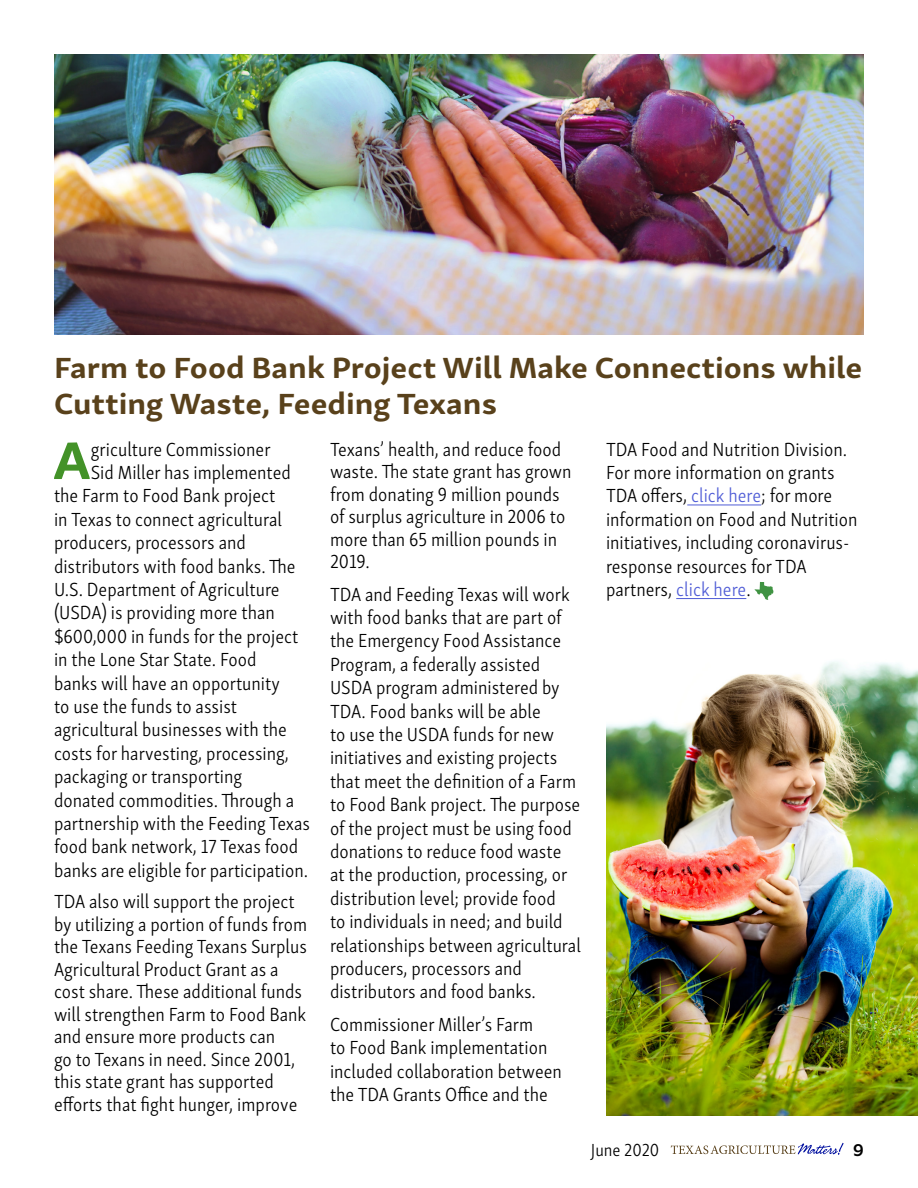
<style>
.page{position:relative;width:918px;height:1188px;background:#fff}
.page>*{position:absolute;margin:0;border:0;box-sizing:border-box;transform-origin:0 0}
.t1{font:700 54.45px "Skolar Sans Latn Ex";color:#439228}
.t2{font:700 30px/36px "Skolar Sans Latn Ex";color:#59411b}
.t3{font:300 19.5px/23.4px "Skolar Sans Latn Cn";color:#000}
.t4{font:300 18px "Skolar Sans Latn Cn";color:#000}
.t5{font:600 18px "Basic Gothic Pro";color:#000}
.s1{color:#4f5cd6}
</style>
<div class="page">
<img style="left:54px;top:54px;width:810px;height:280px">
<hr style="left:687px;top:505px;width:74px;height:1px;background:#4f5cd6">
<hr style="left:676px;top:598px;width:70px;height:1px;background:#4f5cd6">
<svg style="left:754px;top:582px;width:19px;height:18px"></svg>
<img style="left:606px;top:661px;width:312px;height:455px">
<svg style="left:671px;top:1142px;width:173px;height:13px"></svg>
<p class="t2" style="left:54px;top:347px;width:810px">Farm to Food Bank Project Will Make Connections while<br>Cutting Waste, Feeding Texans</p>
<p class="t3" style="left:606px;top:436px;width:253px">TDA Food and Nutrition Division.<br>For more information on grants<br>TDA offers, <span class="s1">click here</span>; for more information on Food and Nutrition initiatives, including coronavirus&shy;response resources for TDA partners, <span class="s1">click here</span>.</p>
<p class="t3" style="left:330px;top:436px;width:243px;line-height:22.5px">Texans’ health, and reduce food waste. The state grant has grown from donating 9 million pounds of surplus agriculture in 2006 to more than 65 million pounds in<br>2019.</p>
<p class="t3" style="left:330px;top:581px;width:252px">TDA and Feeding Texas will work with food banks that are part of the Emergency Food Assistance<br>Program, a federally assisted<br>USDA program administered by<br>TDA. Food banks will be able<br>to use the USDA funds for new initiatives and existing projects that meet the definition of a Farm to Food Bank project. The purpose of the project must be using food donations to reduce food waste at the production, processing, or distribution level; provide food<br>to individuals in need; and build relationships between agricultural producers, processors and distributors and food banks.</p>
<p class="t3" style="left:330px;top:1011px;width:233px">Commissioner Miller’s Farm<br>to Food Bank implementation included collaboration between the TDA Grants Office and the</p>
<p class="t1" style="left:53px;top:415px;width:39px">A</p>
<p class="t3" style="left:91px;top:436px;width:181px">griculture Commissioner</p>
<p class="t3" style="left:91px;top:459px;width:202px">Sid Miller has implemented</p>
<p class="t3" style="left:54px;top:483px;width:223px">the Farm to Food Bank project</p>
<p class="t3" style="left:54px;top:506px;width:230px">in Texas to connect agricultural</p>
<p class="t3" style="left:54px;top:530px;width:193px">producers, processors and</p>
<p class="t3" style="left:54px;top:553px;width:243px">distributors with food banks. The</p>
<p class="t3" style="left:54px;top:576px;width:227px">U.S. Department of Agriculture</p>
<p class="t3" style="left:54px;top:600px;width:222px">(USDA) is providing more than</p>
<p class="t3" style="left:54px;top:623px;width:246px">$600,000 in funds for the project</p>
<p class="t3" style="left:54px;top:647px;width:204px">in the Lone Star State. Food</p>
<p class="t3" style="left:54px;top:670px;width:227px">banks will have an opportunity</p>
<p class="t3" style="left:54px;top:693px;width:185px">to use the funds to assist</p>
<p class="t3" style="left:54px;top:717px;width:234px">agricultural businesses with the</p>
<p class="t3" style="left:54px;top:740px;width:237px">costs for harvesting, processing,</p>
<p class="t3" style="left:54px;top:764px;width:190px">packaging or transporting</p>
<p class="t3" style="left:54px;top:787px;width:242px">donated commodities. Through a</p>
<p class="t3" style="left:54px;top:810px;width:258px">partnership with the Feeding Texas</p>
<p class="t3" style="left:54px;top:834px;width:246px">food bank network, 17 Texas food</p>
<p class="t3" style="left:54px;top:857px;width:256px">banks are eligible for participation.</p>
<p class="t3" style="left:54px;top:889px;width:255px;line-height:22.5px">TDA also will support the project by utilizing a portion of funds from the Texans Feeding Texans Surplus<br>Agricultural Product Grant as a cost share. These additional funds will strengthen Farm to Food Bank and ensure more products can<br>go to Texans in need. Since 2001, this state grant has supported efforts that fight hunger, improve</p>
<p class="t4" style="left:591px;top:1137px;width:70px">June 2020</p>
<p class="t5" style="left:853px;top:1140px;width:13px">9</p>
</div>
